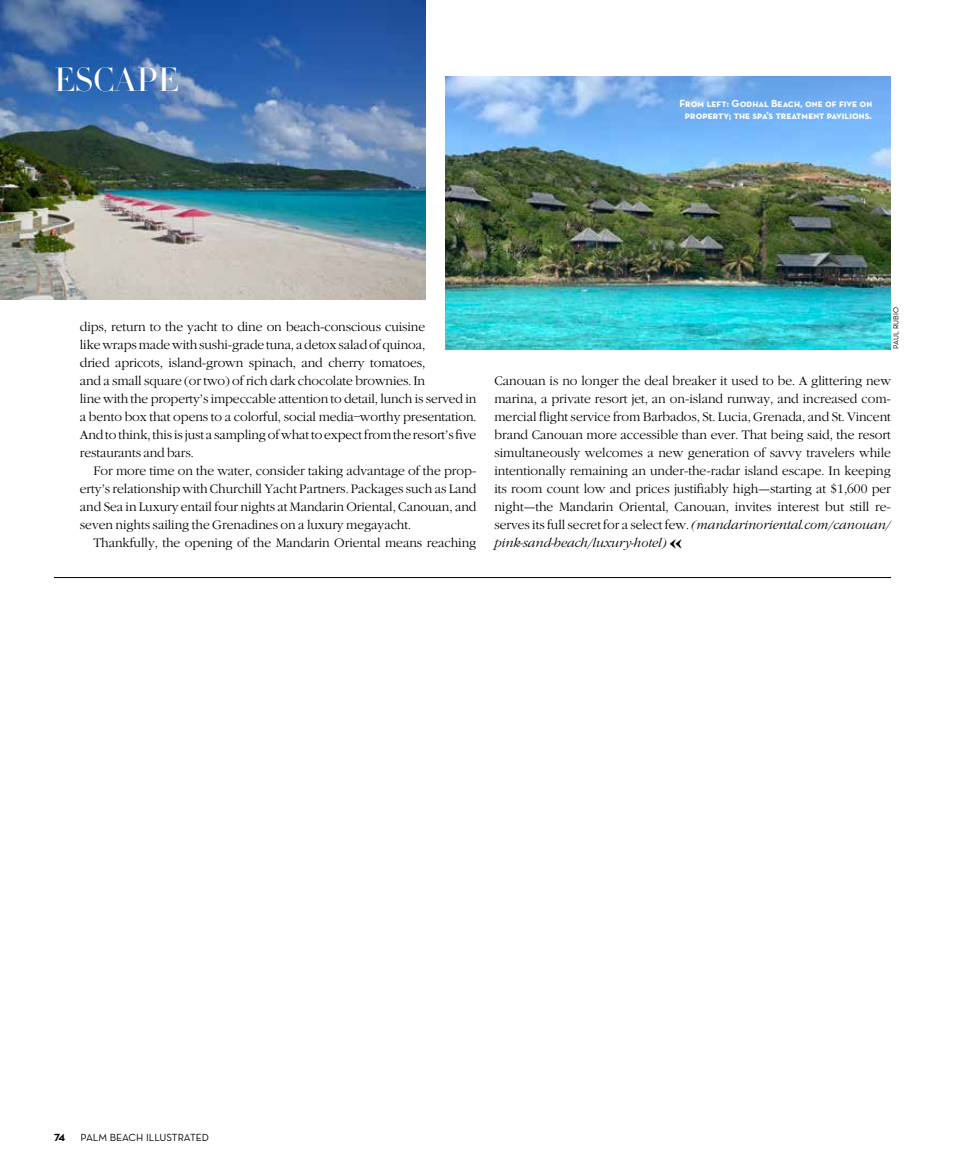
<style>
.page{position:relative;width:972px;height:1175px;background:#fff}
.page>*{position:absolute;margin:0;border:0;box-sizing:border-box;transform-origin:0 0}
.t1{font:300 33px "HTF Didot L42";color:#fff}
.t2{font:12.75px/18px "Garamond Lgt";letter-spacing:-.01em;color:#000;text-align:justify}
.t3{font:12.75px "Garamond Lgt Itl";letter-spacing:-.005em;color:#000}
.t4{font:10.5px/12px "Neutra Text Bold SC Alt";color:#fff;text-align:center}
.t5{font:10.5px "Neutra Text Book Alt";color:#000}
.t6{font:10.5px "Neutra Text Bold Alt";color:#000}
.t7{font:7.5px "Neutra Text";color:#000}
.s1{font-family:"Garamond Lgt Itl"}
.s2{font-family:"Falstaff";font-size:18px}
</style>
<div class="page">
<img style="left:0;top:0;width:425px;height:299px">
<hr style="left:54px;top:577px;width:837px;height:1px;background:#000">
<img style="left:446px;top:76px;width:445px;height:273px">
<h1 class="t1" style="left:54px;top:56px;width:126px">ESCAPE</h1>
<p class="t4" style="left:680px;top:97px;width:194px">From left: Godhal Beach, one of five on property; the spa’s treatment pavilions.</p>
<p class="t2" style="left:80px;top:319px;width:398px;text-align:left">dips, return to the yacht to dine on beach-conscious cuisine<br>like wraps made with sushi-grade tuna, a detox salad of quinoa,<br>dried apricots, island-grown spinach, and cherry tomatoes,<br>and a small square (or two) of rich dark chocolate brownies. In<br>line with the property’s impeccable attention to detail, lunch is served in a bento box that opens to a colorful, social media–worthy presentation.<br>And to think, this is just a sampling of what to expect from the resort’s five restaurants and bars.</p>
<p class="t2" style="left:80px;top:463px;width:398px;text-indent:14px">For more time on the water, consider taking advantage of the prop&shy;erty’s relationship with Churchill Yacht Partners. Packages such as Land and Sea in Luxury entail four nights at Mandarin Oriental, Canouan, and seven nights sailing the Grenadines on a luxury megayacht.</p>
<p class="t2" style="left:93px;top:535px;width:385px">Thankfully, the opening of the Mandarin Oriental means reaching</p>
<p class="t7" style="left:891px;top:349px;width:43px;rotate:-90deg">PAUL RUBIO</p>
<p class="t2" style="left:494px;top:373px;width:398px">Canouan is no longer the deal breaker it used to be. A glittering new marina, a private resort jet, an on-island runway, and increased com&shy;mercial flight service from Barbados, St. Lucia, Grenada, and St. Vincent brand Canouan more accessible than ever. That being said, the resort simultaneously welcomes a new generation of savvy travelers while intentionally remaining an under-the-radar island escape. In keeping its room count low and prices justifiably high—starting at $1,600 per night—the Mandarin Oriental, Canouan, invites interest but still re&shy;serves its full secret for a select few. <span class="s1">(mandarinoriental.com/canouan/</span></p>
<p class="t3" style="left:494px;top:534px;width:189px">pink-sand-beach/luxury-hotel) <span class="s2">«</span></p>
<p class="t6" style="left:54px;top:1130px;width:13px">74</p>
<p class="t5" style="left:81px;top:1130px;width:130px">PALM BEACH ILLUSTRATED</p>
</div>
